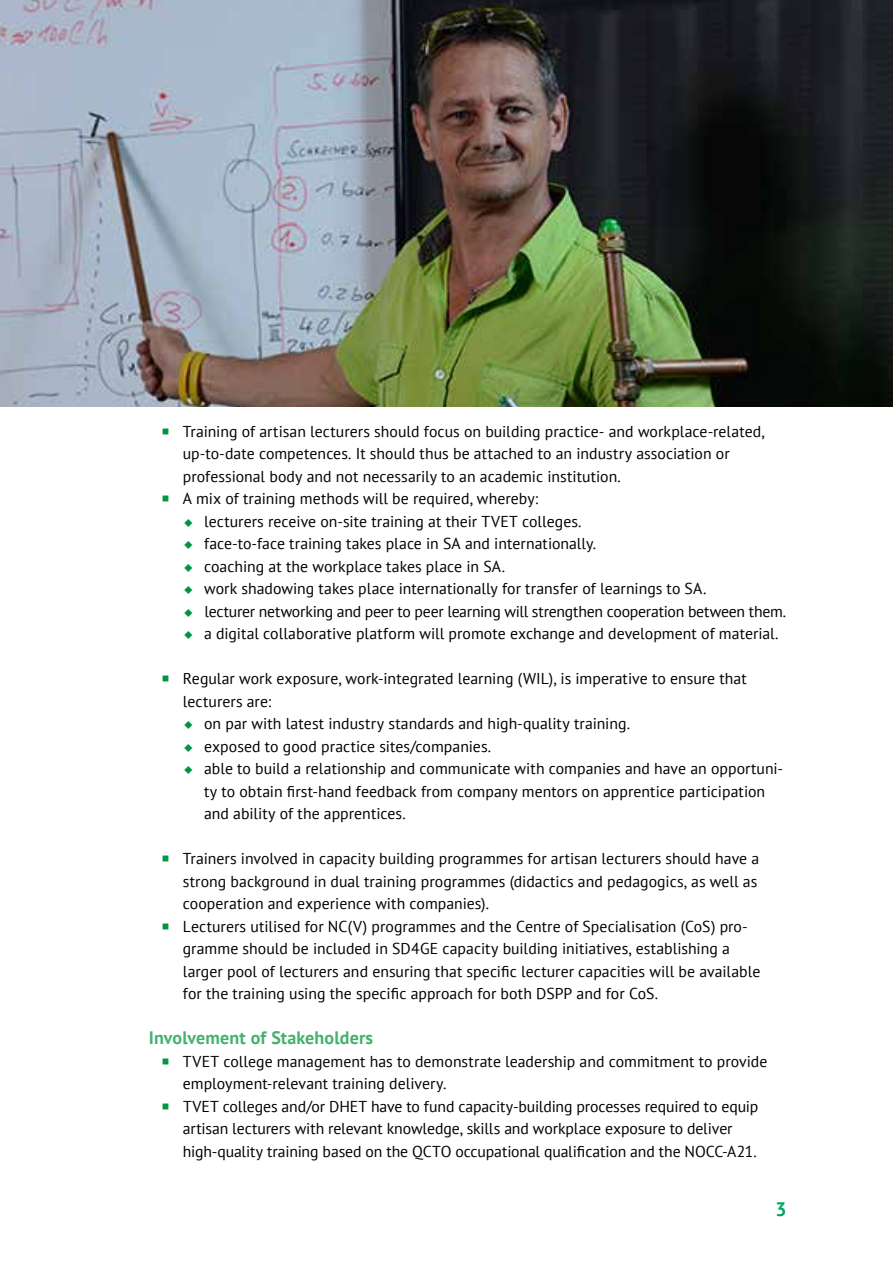
<style>
.page{position:relative;width:893px;height:1263px;background:#fff}
.page>*{position:absolute;margin:0;border:0;box-sizing:border-box;transform-origin:0 0}
.t1{font:700 19.5px "PT Sans";color:#00a75c}
.t2{font:700 18px "PT Sans";letter-spacing:.005em;color:#46b16f}
.t3{font:15.75px/22.5px "PT Sans";color:#000}
</style>
<div class="page">
<img style="left:0;top:0;width:893px;height:406px">
<p class="t3" style="left:183px;top:419px;width:583px">Training of artisan lecturers should focus on building practice- and workplace-related,</p>
<p class="t3" style="left:183px;top:442px;width:548px">up-to-date competences. It should thus be attached to an industry association or</p>
<p class="t3" style="left:183px;top:464px;width:440px">professional body and not necessarily to an academic institution.</p>
<p class="t3" style="left:183px;top:487px;width:357px">A mix of training methods will be required, whereby:</p>
<p class="t3" style="left:204px;top:509px;width:379px">lecturers receive on-site training at their TVET colleges.</p>
<p class="t3" style="left:204px;top:532px;width:394px">face-to-face training takes place in SA and internationally.</p>
<p class="t3" style="left:204px;top:554px;width:302px">coaching at the workplace takes place in SA.</p>
<p class="t3" style="left:204px;top:577px;width:504px">work shadowing takes place internationally for transfer of learnings to SA.</p>
<p class="t3" style="left:204px;top:599px;width:583px">lecturer networking and peer to peer learning will strengthen cooperation between them.</p>
<p class="t3" style="left:204px;top:622px;width:576px">a digital collaborative platform will promote exchange and development of material.</p>
<p class="t3" style="left:183px;top:667px;width:565px">Regular work exposure, work-integrated learning (WIL), is imperative to ensure that</p>
<p class="t3" style="left:183px;top:689px;width:90px">lecturers are:</p>
<p class="t3" style="left:204px;top:712px;width:427px">on par with latest industry standards and high-quality training.</p>
<p class="t3" style="left:204px;top:734px;width:289px">exposed to good practice sites/companies.</p>
<p class="t3" style="left:204px;top:757px;width:581px">able to build a relationship and communicate with companies and have an opportuni-</p>
<p class="t3" style="left:204px;top:779px;width:563px">ty to obtain first-hand feedback from company mentors on apprentice participation</p>
<p class="t3" style="left:204px;top:802px;width:203px">and ability of the apprentices.</p>
<p class="t3" style="left:183px;top:847px;width:579px">Trainers involved in capacity building programmes for artisan lecturers should have a strong background in dual training programmes (didactics and pedagogics, as well as cooperation and experience with companies).<br>Lecturers utilised for NC(V) programmes and the Centre of Specialisation (CoS) pro&shy;gramme should be included in SD4GE capacity building initiatives, establishing a larger pool of lecturers and ensuring that specific lecturer capacities will be available for the training using the specific approach for both DSPP and for CoS.</p>
<p class="t2" style="left:149px;top:1026px;width:226px">Involvement of Stakeholders</p>
<p class="t3" style="left:183px;top:1049px;width:586px">TVET college management has to demonstrate leadership and commitment to provide employment-relevant training delivery.<br>TVET colleges and/or DHET have to fund capacity-building processes required to equip artisan lecturers with relevant knowledge, skills and workplace exposure to deliver high-quality training based on the QCTO occupational qualification and the NOCC-A21.</p>
<p class="t1" style="left:776px;top:1196px;width:13px">3</p>
</div>
